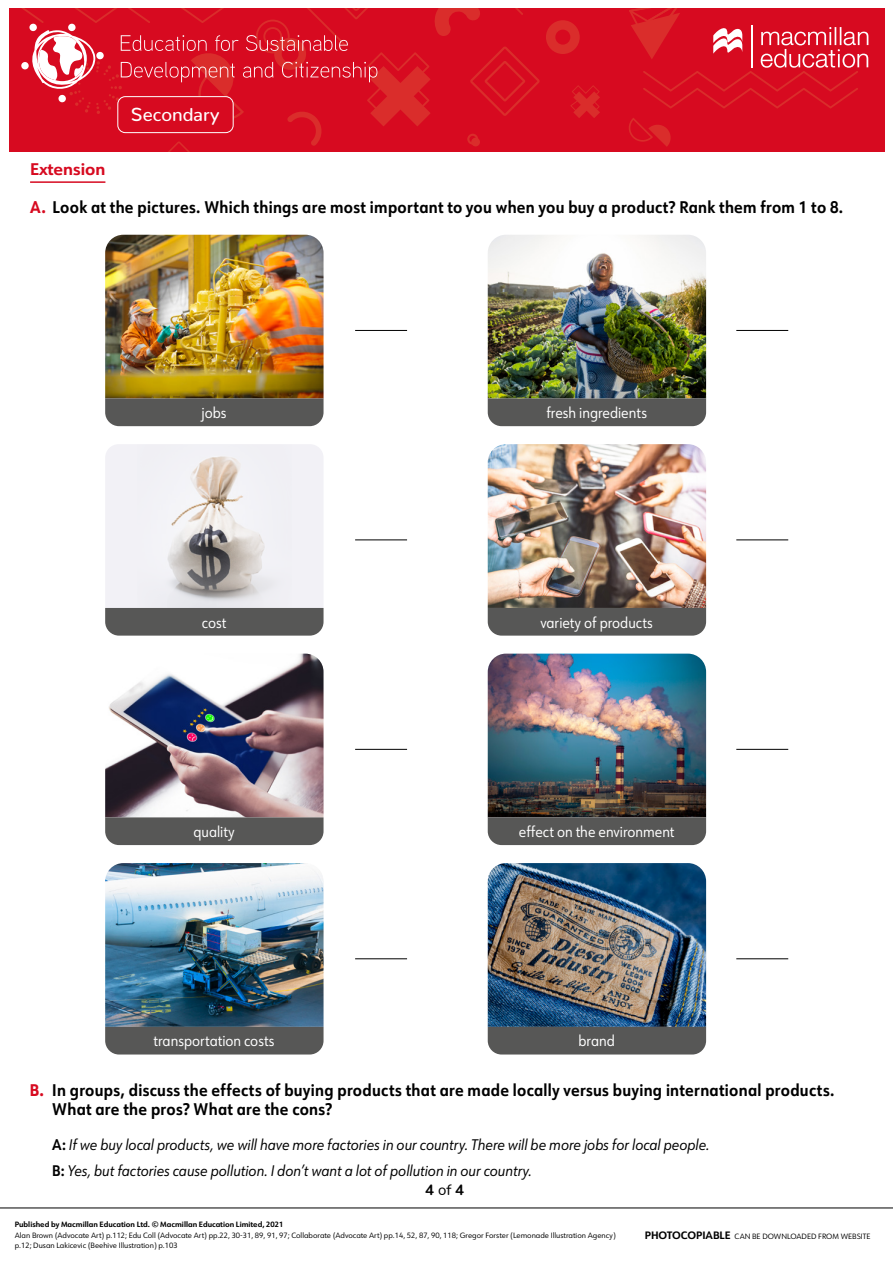
<style>
.page{position:relative;width:893px;height:1263px;background:#fff}
.page>*{position:absolute;margin:0;border:0;box-sizing:border-box;transform-origin:0 0}
.t1{font:500 18.6px "Nunito";color:#fff}
.WS__Rubric{font:700 16.5px/19.5px "URW Form";letter-spacing:.02em;color:#000;scale:.9 1}
.Ws__Subhead{font:700 16.5px "URW Form";color:#d70a20}
.WS__Box_Text{font:italic 15px "URW Form";color:#000;scale:.9 1}
.WS__Box_Text-2{font:15px "URW Form";color:#fff;scale:.9 1}
.t2{font:700 15px "Nunito";color:#000}
.t3{font:7.5px/10.5px "URW Form";color:#000}
.t4{font:700 7.5px "URW Form";color:#000}
.t5{font:7.5px "URW Form";color:#000}
.s1{font-weight:800;color:#d70a20}
.s2{font-weight:700;font-style:normal}
.s3{font-weight:400}
.s4{font-weight:700;font-size:10.5px}
</style>
<div class="page">
<div style="left:9px;top:9px;width:876px;height:143px;background:#d70a20"></div>
<svg style="left:546px;top:9px;width:322px;height:138px"></svg>
<svg style="left:21px;top:9px;width:519px;height:143px"></svg>
<div style="left:118px;top:97px;width:115px;height:36px;background:#d70a20;border-radius:8px"></div>
<div style="left:117px;top:96px;width:117px;height:37px;border:1px solid #fff;border-radius:8px"></div>
<hr style="left:0;top:1208px;width:893px;height:1px;background:#000">
<hr style="left:30px;top:181px;width:75px;height:2px;background:#d70a20">
<hr style="left:355px;top:330px;width:52px;height:1px;background:#000">
<hr style="left:736px;top:330px;width:52px;height:1px;background:#000">
<hr style="left:355px;top:539px;width:52px;height:1px;background:#000">
<hr style="left:736px;top:539px;width:52px;height:1px;background:#000">
<hr style="left:355px;top:749px;width:52px;height:1px;background:#000">
<hr style="left:736px;top:749px;width:52px;height:1px;background:#000">
<hr style="left:355px;top:958px;width:52px;height:1px;background:#000">
<hr style="left:736px;top:958px;width:52px;height:1px;background:#000">
<img style="left:105px;top:235px;width:219px;height:163px">
<div style="left:105px;top:398px;width:219px;height:28px;background:#575756"></div>
<svg style="left:105px;top:444px;width:219px;height:192px"></svg>
<img style="left:105px;top:654px;width:219px;height:163px">
<div style="left:105px;top:817px;width:219px;height:28px;background:#575756"></div>
<img style="left:105px;top:863px;width:219px;height:164px">
<div style="left:105px;top:1027px;width:219px;height:27px;background:#575756"></div>
<img style="left:488px;top:235px;width:218px;height:163px">
<div style="left:488px;top:398px;width:218px;height:28px;background:#575756"></div>
<img style="left:488px;top:444px;width:218px;height:164px">
<div style="left:488px;top:608px;width:218px;height:28px;background:#575756"></div>
<img style="left:488px;top:654px;width:218px;height:163px">
<div style="left:488px;top:817px;width:218px;height:28px;background:#575756"></div>
<img style="left:488px;top:863px;width:218px;height:164px">
<div style="left:488px;top:1027px;width:218px;height:27px;background:#575756"></div>
<p class="t1" style="left:131px;top:98px;width:90px">Secondary</p>
<p class="Ws__Subhead" style="left:30px;top:158px;width:77px">Extension</p>
<p class="WS__Rubric" style="left:30px;top:196px;width:905px"><span class="s1">A.</span> Look at the pictures. Which things are most important to you when you buy a product? Rank them from 1 to 8.</p>
<p class="WS__Box_Text-2" style="left:202px;top:403px;width:29px">jobs</p>
<p class="WS__Box_Text-2" style="left:546px;top:403px;width:113px">fresh ingredients</p>
<p class="WS__Box_Text-2" style="left:202px;top:612px;width:29px">cost</p>
<p class="WS__Box_Text-2" style="left:540px;top:612px;width:127px">variety of products</p>
<p class="WS__Box_Text-2" style="left:193px;top:821px;width:48px">quality</p>
<p class="WS__Box_Text-2" style="left:519px;top:821px;width:175px">effect on the environment</p>
<p class="WS__Box_Text-2" style="left:154px;top:1031px;width:136px">transportation costs</p>
<p class="WS__Box_Text-2" style="left:578px;top:1031px;width:42px">brand</p>
<p class="WS__Rubric" style="left:52px;top:1079px;width:871px;text-indent:-22px"><span class="s1">B.</span> In groups, discuss the effects of buying products that are made locally versus buying international products.<br>What are the pros? What are the cons?</p>
<p class="WS__Box_Text" style="left:52px;top:1134px;width:732px"><span class="s2">A:</span> If we buy local products, we will have more factories in our country. There will be more jobs for local people.</p>
<p class="WS__Box_Text" style="left:52px;top:1161px;width:535px"><span class="s2">B:</span> Yes, but factories cause pollution. I don’t want a lot of pollution in our country.</p>
<p class="t2" style="left:425px;top:1179px;width:41px">4 <span class="s3">of</span> 4</p>
<p class="t4" style="left:15px;top:1219px;width:270px">Published by Macmillan Education Ltd. © Macmillan Education Limited, 2021</p>
<p class="t3" style="left:15px;top:1230px;width:602px">Alan Brown (Advocate Art) p.112; Edu Coll (Advocate Art) pp.22, 30-31, 89, 91, 97; Collaborate (Advocate Art) pp.14, 52, 87, 90, 118; Gregor Forster (Lemonade Illustration Agency) p.12; Dusan Lakicevic (Beehive Illustration) p.103</p>
<p class="t5" style="left:645px;top:1231px;width:227px"><span class="s4">PHOTOCOPIABLE</span> CAN BE DOWNLOADED FROM WEBSITE</p>
</div>
